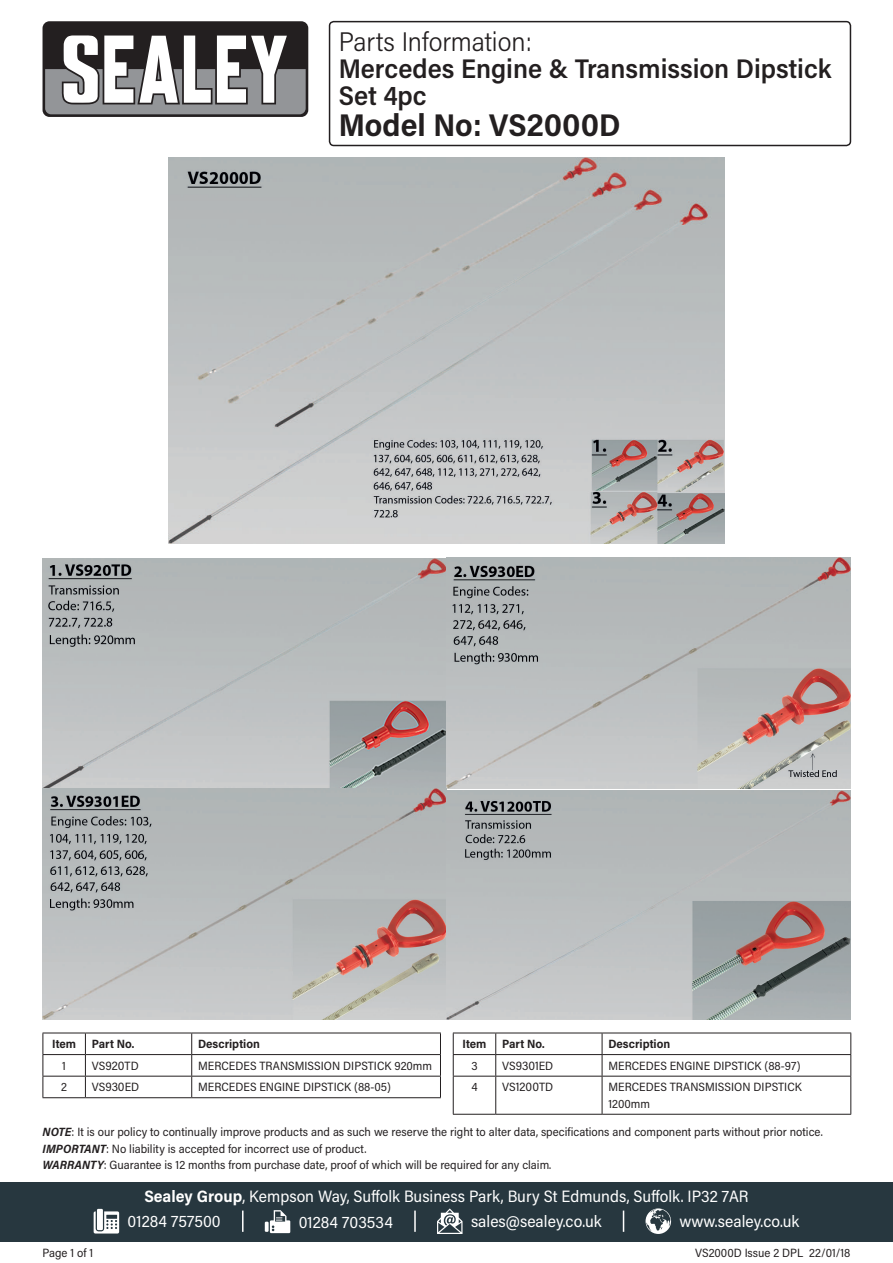
<style>
.page{position:relative;width:893px;height:1263px;background:#fff}
.page>*{position:absolute;margin:0;border:0;box-sizing:border-box;transform-origin:0 0}
.Model_Number{font:700 31.5px "Acumin Pro Semi Cond";color:#231f20}
.Product_Description{font:600 27px/27px "Acumin Pro Semi Cond";color:#231f20}
.Parts_Information{font:300 27px "Acumin Pro Semi Cond";color:#231f20}
.Address{font:16.5px "Acumin Pro Semi Cond";color:#fff}
.Contact_Info{font:16.5px "Acumin Pro Semi Cond";color:#fff}
.Disclaimer{font:12px "Acumin Pro Semi Cond";color:#231f20}
.Table_Body{font:12px/16.5px "Acumin Pro Semi Cond";letter-spacing:.005em;color:#231f20}
.Part_Description_HDR{font:700 12px "Acumin Pro Semi Cond";color:#231f20}
.Document_Info{font:12px "Acumin Pro Semi Cond";color:#231f20}
.Part_No__Body{font:12px "Acumin Pro Semi Cond";color:#231f20}
.Item_HDR{font:700 12px "Acumin Pro Semi Cond";letter-spacing:-.005em;color:#231f20}
.Item_Body{font:12px "Acumin Pro Semi Cond";color:#231f20}
.s1{font-weight:700;font-style:italic}
.s2{font-weight:700}
</style>
<div class="page">
<div style="left:43px;top:21px;width:265px;height:96px;background:#231f20;border-radius:7px"></div>
<svg style="left:45px;top:35px;width:261px;height:79px"></svg>
<div style="left:0;top:1182px;width:893px;height:60px;background:#27373f"></div>
<svg style="left:94px;top:1211px;width:25px;height:22px"></svg>
<div style="left:97px;top:1209px;width:6px;height:21px;background:#fff"></div>
<svg style="left:265px;top:1222px;width:4px;height:10px"></svg>
<svg style="left:270px;top:1210px;width:20px;height:23px"></svg>
<svg style="left:437px;top:1208px;width:25px;height:26px"></svg>
<svg style="left:645px;top:1208px;width:26px;height:26px"></svg>
<hr style="left:242px;top:1210px;width:2px;height:22px;background:#fff">
<svg style="left:623px;top:1210px;width:1px;height:22px"></svg>
<hr style="left:414px;top:1210px;width:2px;height:22px;background:#fff">
<div style="left:329px;top:21px;width:522px;height:125px;border:2px solid #231f20;border-radius:4px"></div>
<hr style="left:43px;top:1032px;width:42px;height:1px;background:#231f20">
<hr style="left:85px;top:1032px;width:107px;height:1px;background:#231f20">
<hr style="left:192px;top:1032px;width:249px;height:1px;background:#231f20">
<hr style="left:43px;top:1054px;width:42px;height:1px;background:#231f20">
<hr style="left:85px;top:1054px;width:107px;height:1px;background:#231f20">
<hr style="left:192px;top:1054px;width:249px;height:1px;background:#231f20">
<hr style="left:43px;top:1076px;width:42px;height:1px;background:#231f20">
<svg style="left:43px;top:1033px;width:1px;height:64px"></svg>
<hr style="left:85px;top:1076px;width:107px;height:1px;background:#231f20">
<svg style="left:85px;top:1033px;width:1px;height:64px"></svg>
<hr style="left:192px;top:1076px;width:249px;height:1px;background:#231f20">
<svg style="left:191px;top:1033px;width:1px;height:64px"></svg>
<svg style="left:440px;top:1033px;width:1px;height:64px"></svg>
<hr style="left:43px;top:1097px;width:42px;height:1px;background:#231f20">
<hr style="left:85px;top:1097px;width:107px;height:1px;background:#231f20">
<hr style="left:192px;top:1097px;width:249px;height:1px;background:#231f20">
<hr style="left:453px;top:1032px;width:43px;height:1px;background:#231f20">
<hr style="left:496px;top:1032px;width:106px;height:1px;background:#231f20">
<hr style="left:602px;top:1032px;width:249px;height:1px;background:#231f20">
<hr style="left:453px;top:1054px;width:43px;height:1px;background:#231f20">
<svg style="left:453px;top:1033px;width:1px;height:43px"></svg>
<hr style="left:496px;top:1054px;width:106px;height:1px;background:#231f20">
<svg style="left:495px;top:1033px;width:1px;height:43px"></svg>
<hr style="left:602px;top:1054px;width:249px;height:1px;background:#231f20">
<svg style="left:602px;top:1033px;width:1px;height:43px"></svg>
<svg style="left:850px;top:1033px;width:1px;height:43px"></svg>
<hr style="left:453px;top:1076px;width:43px;height:1px;background:#231f20">
<hr style="left:453px;top:1076px;width:1px;height:38px;background:#231f20">
<hr style="left:496px;top:1076px;width:106px;height:1px;background:#231f20">
<hr style="left:495px;top:1076px;width:1px;height:38px;background:#231f20">
<hr style="left:602px;top:1076px;width:249px;height:1px;background:#231f20">
<hr style="left:602px;top:1076px;width:1px;height:38px;background:#231f20">
<hr style="left:850px;top:1076px;width:1px;height:38px;background:#231f20">
<hr style="left:453px;top:1114px;width:43px;height:1px;background:#231f20">
<hr style="left:496px;top:1114px;width:106px;height:1px;background:#231f20">
<hr style="left:602px;top:1114px;width:249px;height:1px;background:#231f20">
<img style="left:43px;top:557px;width:807px;height:463px">
<img style="left:169px;top:157px;width:555px;height:386px">
<p class="Parts_Information" style="left:339px;top:23px;width:195px">Parts Information:</p>
<p class="Product_Description" style="left:339px;top:54px;width:494px">Mercedes Engine &amp; Transmission Dipstick<br>Set 4pc</p>
<p class="Model_Number" style="left:339px;top:103px;width:283px">Model No: VS2000D</p>
<p class="Item_HDR" style="left:52px;top:1035px;width:25px">Item</p>
<p class="Part_Description_HDR" style="left:92px;top:1035px;width:44px">Part No.</p>
<p class="Part_Description_HDR" style="left:198px;top:1035px;width:63px">Description</p>
<p class="Item_Body" style="left:62px;top:1057px;width:5px">1</p>
<p class="Part_No__Body" style="left:92px;top:1057px;width:48px">VS920TD</p>
<p class="Table_Body" style="left:198px;top:1057px;width:236px">MERCEDES TRANSMISSION DIPSTICK 920mm</p>
<p class="Item_Body" style="left:61px;top:1079px;width:7px">2</p>
<p class="Part_No__Body" style="left:92px;top:1079px;width:49px">VS930ED</p>
<p class="Table_Body" style="left:198px;top:1078px;width:194px">MERCEDES ENGINE DIPSTICK (88-05)</p>
<p class="Item_HDR" style="left:463px;top:1035px;width:25px">Item</p>
<p class="Part_Description_HDR" style="left:502px;top:1035px;width:44px">Part No.</p>
<p class="Part_Description_HDR" style="left:608px;top:1035px;width:63px">Description</p>
<p class="Item_Body" style="left:471px;top:1057px;width:8px">3</p>
<p class="Part_No__Body" style="left:502px;top:1057px;width:53px">VS9301ED</p>
<p class="Table_Body" style="left:608px;top:1057px;width:194px">MERCEDES ENGINE DIPSTICK (88-97)</p>
<p class="Item_Body" style="left:471px;top:1079px;width:8px">4</p>
<p class="Part_No__Body" style="left:502px;top:1079px;width:52px">VS1200TD</p>
<p class="Table_Body" style="left:608px;top:1078px;width:195px">MERCEDES TRANSMISSION DIPSTICK<br>1200mm</p>
<p class="Disclaimer" style="left:43px;top:1124px;width:782px"><span class="s1">NOTE</span>: It is our policy to continually improve products and as such we reserve the right to alter data, specifications and component parts without prior notice.</p>
<p class="Disclaimer" style="left:43px;top:1140px;width:326px"><span class="s1">IMPORTANT</span>: No liability is accepted for incorrect use of product.</p>
<p class="Disclaimer" style="left:43px;top:1157px;width:510px"><span class="s1">WARRANTY</span>: Guarantee is 12 months from purchase date, proof of which will be required for any claim.</p>
<p class="Document_Info" style="left:43px;top:1244px;width:52px">Page 1 of 1</p>
<p class="Address" style="left:144px;top:1185px;width:606px"><span class="s2">Sealey Group</span>, Kempson Way, Suffolk Business Park, Bury St Edmunds, Suffolk. IP32 7AR</p>
<p class="Contact_Info" style="left:128px;top:1210px;width:95px">01284 757500</p>
<p class="Contact_Info" style="left:299px;top:1210px;width:96px">01284 703534</p>
<p class="Contact_Info" style="left:471px;top:1210px;width:132px">sales@sealey.co.uk</p>
<p class="Contact_Info" style="left:680px;top:1210px;width:121px">www.sealey.co.uk</p>
<p class="Document_Info" style="left:695px;top:1244px;width:157px">VS2000D Issue 2 DPL 22/01/18</p>
</div>
